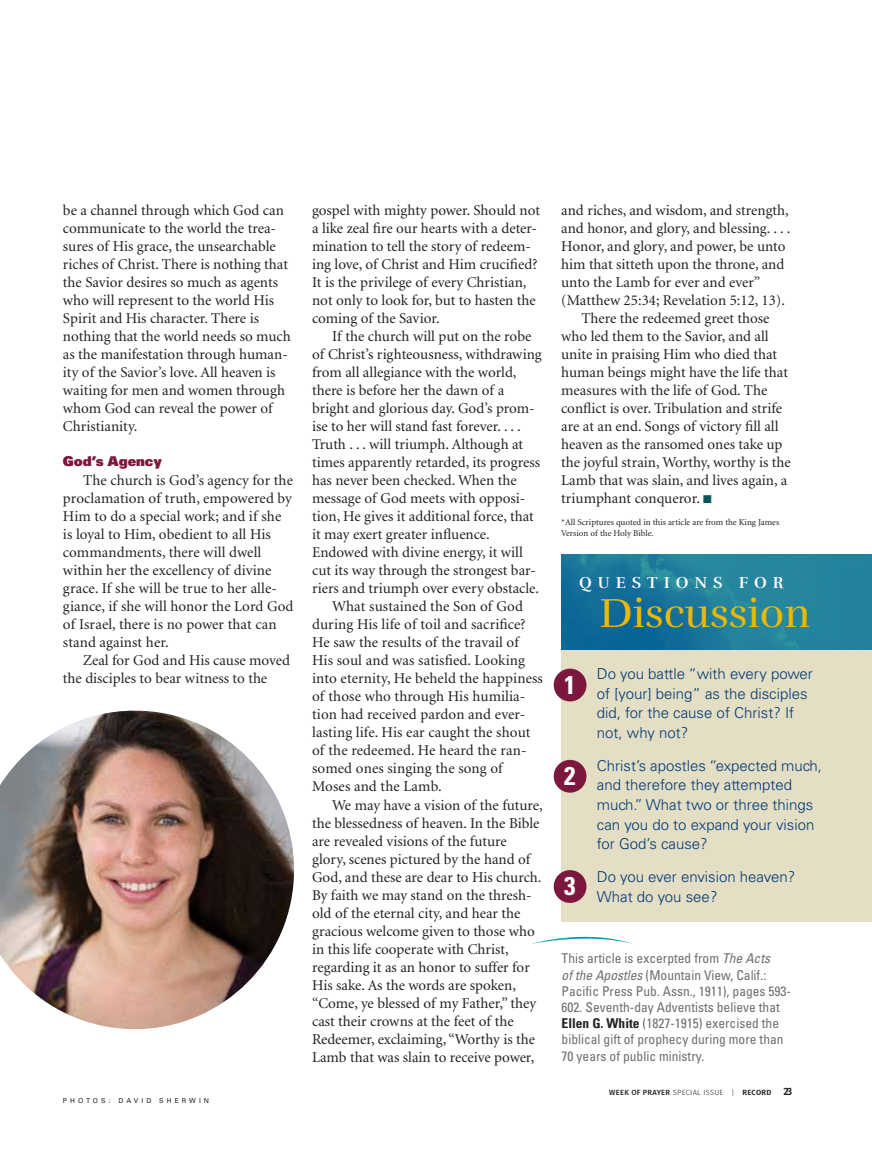
<style>
.page{position:relative;width:872px;height:1149px;background:#fff}
.page>*{position:absolute;margin:0;border:0;box-sizing:border-box;transform-origin:0 0}
.t1{font:41.55px "Rufina";color:#e8b909}
.t2{font:700 condensed 25.65px "Univers";color:#fff}
.t3{font:700 16.35px "Rufina";letter-spacing:.37em;color:#fff}
.t4{font:15px/18px "Minion";color:#231f20}
.t5{font:300 15px/19.5px "Univers";color:#003974}
.t6{font:condensed 13.5px/16.2px "Univers";color:#6d6e71}
.t7{font:900 13.5px "Univers";color:#7c183e}
.t8{font:9px/10.8px "Minion";color:#231f20}
.t9{font:300 7.5px "Fira Sans";letter-spacing:.04em;color:#231f20}
.t10{font:6.75px "Univers";letter-spacing:.45em;color:#231f20}
.s1{color:#00565e}
.s2{font-style:italic}
.s3{font-weight:700;color:#231f20}
.s4{font-weight:500}
.s5{font-weight:600}
.s6{font-weight:600;font-size:10.5px}
</style>
<div class="page">
<img style="left:0;top:710px;width:294px;height:318px">
<svg style="left:535px;top:936px;width:95px;height:7px"></svg>
<div style="left:561px;top:643px;width:311px;height:278px;background:#e4dec5"></div>
<img style="left:561px;top:554px;width:311px;height:95px">
<div style="left:553px;top:668px;width:33px;height:33px;background:#7c183e;border-radius:50%"></div>
<div style="left:553px;top:869px;width:33px;height:33px;background:#7c183e;border-radius:50%"></div>
<div style="left:553px;top:759px;width:33px;height:33px;background:#7c183e;border-radius:50%"></div>
<p class="t4" style="left:63px;top:202px;width:229px">be a channel through which God can communicate to the world the trea&shy;sures of His grace, the unsearchable riches of Christ. There is nothing that the Savior desires so much as agents who will represent to the world His Spirit and His character. There is nothing that the world needs so much as the manifestation through human&shy;ity of the Savior’s love. All heaven is waiting for men and women through whom God can reveal the power of Christianity.</p>
<p class="t7" style="left:63px;top:452px;width:100px">God’s Agency</p>
<p class="t4" style="left:63px;top:471px;width:232px;text-indent:20px">The church is God’s agency for the proclamation of truth, empowered by Him to do a special work; and if she is loyal to Him, obedient to all His commandments, there will dwell within her the excellency of divine grace. If she will be true to her alle&shy;giance, if she will honor the Lord God of Israel, there is no power that can stand against her.</p>
<p class="t4" style="left:63px;top:651px;width:228px;text-indent:20px">Zeal for God and His cause moved the disciples to bear witness to the</p>
<p class="t10" style="left:63px;top:1096px;width:148px">PHOTOS: DAVID SHERWIN</p>
<p class="t4" style="left:312px;top:202px;width:230px">gospel with mighty power. Should not a like zeal fire our hearts with a deter&shy;mination to tell the story of redeem&shy;ing love, of Christ and Him crucified?<br>It is the privilege of every Christian, not only to look for, but to hasten the coming of the Savior.</p>
<p class="t4" style="left:332px;top:328px;width:201px">If the church will put on the robe</p>
<p class="t4" style="left:312px;top:346px;width:231px">of Christ’s righteousness, withdrawing</p>
<p class="t4" style="left:312px;top:364px;width:206px">from all allegiance with the world,</p>
<p class="t4" style="left:312px;top:382px;width:194px">there is before her the dawn of a</p>
<p class="t4" style="left:312px;top:400px;width:224px">bright and glorious day. God’s prom-</p>
<p class="t4" style="left:312px;top:418px;width:210px">ise to her will stand fast forever. . . .</p>
<p class="t4" style="left:312px;top:436px;width:213px">Truth . . . will triumph. Although at</p>
<p class="t4" style="left:312px;top:454px;width:229px">times apparently retarded, its progress</p>
<p class="t4" style="left:312px;top:472px;width:206px">has never been checked. When the</p>
<p class="t4" style="left:312px;top:490px;width:215px">message of God meets with opposi-</p>
<p class="t4" style="left:312px;top:508px;width:223px">tion, He gives it additional force, that</p>
<p class="t4" style="left:312px;top:526px;width:179px">it may exert greater influence.</p>
<p class="t4" style="left:312px;top:544px;width:212px">Endowed with divine energy, it will</p>
<p class="t4" style="left:312px;top:562px;width:225px">cut its way through the strongest bar-</p>
<p class="t4" style="left:312px;top:580px;width:228px">riers and triumph over every obstacle.</p>
<p class="t4" style="left:332px;top:598px;width:192px">What sustained the Son of God</p>
<p class="t4" style="left:312px;top:616px;width:215px">during His life of toil and sacrifice?</p>
<p class="t4" style="left:312px;top:634px;width:208px">He saw the results of the travail of</p>
<p class="t4" style="left:312px;top:652px;width:214px">His soul and was satisfied. Looking</p>
<p class="t4" style="left:312px;top:670px;width:232px">into eternity, He beheld the happiness</p>
<p class="t4" style="left:312px;top:688px;width:215px">of those who through His humilia-</p>
<p class="t4" style="left:312px;top:706px;width:215px">tion had received pardon and ever-</p>
<p class="t4" style="left:312px;top:724px;width:220px">lasting life. His ear caught the shout</p>
<p class="t4" style="left:312px;top:742px;width:216px">of the redeemed. He heard the ran-</p>
<p class="t4" style="left:312px;top:760px;width:192px">somed ones singing the song of</p>
<p class="t4" style="left:312px;top:778px;width:131px">Moses and the Lamb.</p>
<p class="t4" style="left:332px;top:796px;width:212px">We may have a vision of the future,</p>
<p class="t4" style="left:312px;top:814px;width:229px">the blessedness of heaven. In the Bible</p>
<p class="t4" style="left:312px;top:832px;width:196px">are revealed visions of the future</p>
<p class="t4" style="left:312px;top:850px;width:220px">glory, scenes pictured by the hand of</p>
<p class="t4" style="left:312px;top:868px;width:231px">God, and these are dear to His church.</p>
<p class="t4" style="left:312px;top:886px;width:221px">By faith we may stand on the thresh-</p>
<p class="t4" style="left:312px;top:904px;width:210px">old of the eternal city, and hear the</p>
<p class="t4" style="left:312px;top:922px;width:224px">gracious welcome given to those who</p>
<p class="t4" style="left:312px;top:940px;width:198px">in this life cooperate with Christ,</p>
<p class="t4" style="left:312px;top:958px;width:219px">regarding it as an honor to suffer for</p>
<p class="t4" style="left:312px;top:976px;width:205px">His sake. As the words are spoken,</p>
<p class="t4" style="left:312px;top:994px;width:226px">“Come, ye blessed of my Father,” they</p>
<p class="t4" style="left:312px;top:1012px;width:203px">cast their crowns at the feet of the</p>
<p class="t4" style="left:312px;top:1030px;width:224px">Redeemer, exclaiming, “Worthy is the</p>
<p class="t4" style="left:312px;top:1048px;width:224px">Lamb that was slain to receive power,</p>
<p class="t4" style="left:561px;top:202px;width:229px">and riches, and wisdom, and strength,</p>
<p class="t4" style="left:561px;top:220px;width:231px">and honor, and glory, and blessing. . . .</p>
<p class="t4" style="left:561px;top:238px;width:226px">Honor, and glory, and power, be unto</p>
<p class="t4" style="left:561px;top:256px;width:225px">him that sitteth upon the throne, and</p>
<p class="t4" style="left:561px;top:274px;width:201px">unto the Lamb for ever and ever”</p>
<p class="t4" style="left:561px;top:292px;width:225px">(Matthew 25:34; Revelation 5:12, 13).</p>
<p class="t4" style="left:581px;top:310px;width:190px">There the redeemed greet those</p>
<p class="t4" style="left:561px;top:328px;width:209px">who led them to the Savior, and all</p>
<p class="t4" style="left:561px;top:346px;width:217px">unite in praising Him who died that</p>
<p class="t4" style="left:561px;top:364px;width:228px">human beings might have the life that</p>
<p class="t4" style="left:561px;top:382px;width:208px">measures with the life of God. The</p>
<p class="t4" style="left:561px;top:400px;width:222px">conflict is over. Tribulation and strife</p>
<p class="t4" style="left:561px;top:418px;width:219px">are at an end. Songs of victory fill all</p>
<p class="t4" style="left:561px;top:436px;width:223px">heaven as the ransomed ones take up</p>
<p class="t4" style="left:561px;top:454px;width:231px">the joyful strain, Worthy, worthy is the</p>
<p class="t4" style="left:561px;top:472px;width:227px">Lamb that was slain, and lives again, a</p>
<p class="t4" style="left:561px;top:490px;width:152px">triumphant conqueror. <span class="s1">■</span></p>
<p class="t8" style="left:561px;top:516px;width:219px">*All Scriptures quoted in this article are from the King James<br>Version of the Holy Bible.</p>
<p class="t3" style="left:579px;top:572px;width:206px">QUESTIONS FOR</p>
<h1 class="t1" style="left:599px;top:587px;width:212px">Discussion</h1>
<h2 class="t2" style="left:564px;top:668px;width:13px">1</h2>
<h2 class="t2" style="left:564px;top:759px;width:13px">2</h2>
<h2 class="t2" style="left:564px;top:870px;width:13px">3</h2>
<p class="t5" style="left:597px;top:664px;width:218px">Do you battle “with every power of [your] being” as the disciples did, for the cause of Christ? If not, why not?</p>
<p class="t5" style="left:597px;top:755px;width:227px">Christ’s apostles “expected much, and therefore they attempted much.” What two or three things can you do to expand your vision for God’s cause?</p>
<p class="t5" style="left:597px;top:866px;width:200px">Do you ever envision heaven?<br>What do you see?</p>
<p class="t6" style="left:561px;top:949px;width:231px">This article is excerpted from <span class="s2">The Acts<br>of the Apostles</span> (Mountain View, Calif.:<br>Pacific Press Pub. Assn., 1911), pages 593- 602. Seventh-day Adventists believe that <span class="s3">Ellen G. White</span> (1827-1915) exercised the biblical gift of prophecy during more than 70 years of public ministry.</p>
<p class="t9" style="left:609px;top:1086px;width:184px"><span class="s4">WEEK OF PRAYER</span> SPECIAL ISSUE | <span class="s5">RECORD</span> <span class="s6">23</span></p>
</div>
